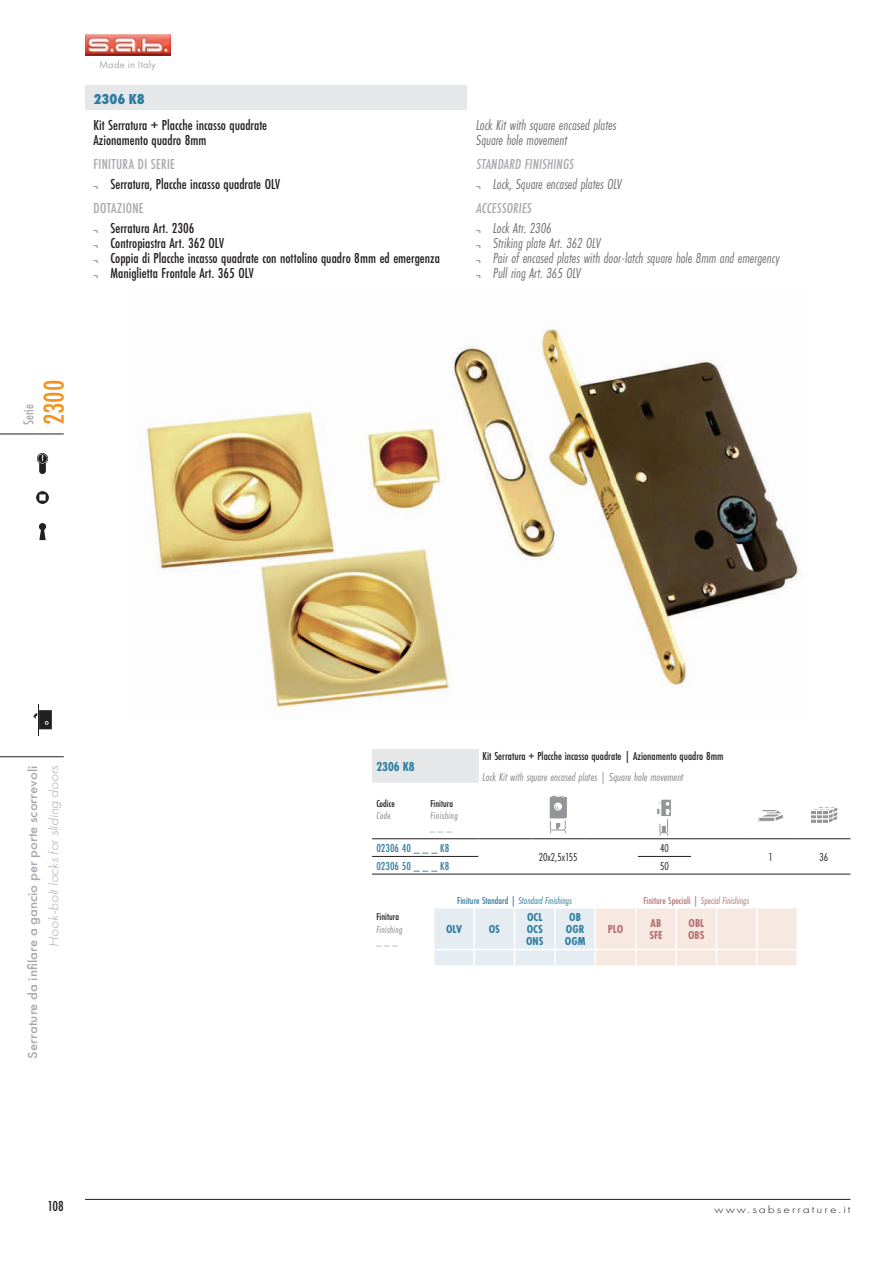
<style>
.page{position:relative;width:893px;height:1263px;background:#fff}
.page>*{position:absolute;margin:0;border:0;box-sizing:border-box;transform-origin:0 0}
.t1{font:500 30px "Futura PT Cond";color:#f6911e}
.TabINT_DescrITA{font:500 15px "Futura PT Cond";color:#231f20}
.TabINT_DescrING{font:italic 15px "Futura PT Cond";color:#6c6d70}
.TabINT_TitolettoITA{font:500 15px "Futura PT Cond";letter-spacing:.015em;color:#a8a9ad}
.TabINT_TitolettoING{font:italic 500 15px "Futura PT Cond";letter-spacing:.01em;color:#a8a9ad}
.TabINT_CodiceCatalog{font:800 15px "Futura PT Cond";letter-spacing:-.005em;color:#2d7da0}
.t2{font:500 13.5px "Futura PT";color:#a8a9ad;scale:1.1 1}
.t3{font:italic 300 13.5px "Futura PT";color:#a8a9ad;scale:1.1 1}
.TabART_CodiceCatalog{font:700 13.5px "Futura PT Cond";color:#2d7da0}
.TabART_DescrITA{font:500 12px "Futura PT Cond";color:#231f20}
.TabART_DescrING{font:italic 12px "Futura PT Cond";letter-spacing:.005em;color:#808285}
.TabDIM_Codice{font:500 12px "Futura PT Cond";color:#2d7da0}
.TabPrFIN_TitoloStd{font:700 12px "Futura PT Cond";color:#2d7da0}
.TabDIM_Valore{font:12px "Futura PT Cond";color:#231f20}
.TabPrFIN_TitoloSpec{font:700 12px "Futura PT Cond";color:#b67071}
.t4{font:300 10.8px "Futura PT";letter-spacing:.15em;color:#231f20;scale:1.25 1}
.TabPrFIN_TitolettoSt{font:italic 10.5px "Futura PT Cond";color:#2d7da0}
.TabPrFIN_TitolettoSp{font:500 10.5px "Futura PT Cond";color:#b67071}
.TabDIM_Titolo{font:italic 10.5px "Futura PT Cond";letter-spacing:.04em;color:#808285}
.TabDIM_Titolo-2{font:500 10.5px "Futura PT Cond";color:#231f20}
.t5{font:10.5px "Futura PT";letter-spacing:.02em;color:#a8a9ad}
.s1{font-weight:400;font-style:italic;font-size:9px}
.s2{font-size:9px;color:#231f20}
.s3{font-weight:500;font-style:normal}
.s4{font-weight:400;font-style:italic}
</style>
<div class="page">
<img style="left:85px;top:34px;width:85px;height:21px">
<hr style="left:85px;top:1199px;width:765px;height:1px;background:#231f20">
<hr style="left:0;top:756px;width:64px;height:1px;background:#231f20">
<hr style="left:0;top:434px;width:64px;height:1px;background:#231f20">
<hr style="left:38px;top:704px;width:1px;height:32px;background:#231f20">
<svg style="left:33px;top:710px;width:19px;height:19px"></svg>
<svg style="left:37px;top:453px;width:11px;height:21px"></svg>
<svg style="left:36px;top:491px;width:13px;height:13px"></svg>
<svg style="left:39px;top:523px;width:7px;height:17px"></svg>
<div style="left:85px;top:86px;width:383px;height:24px;background:#e6e7e9"></div>
<hr style="left:467px;top:85px;width:384px;height:2px;background:#fff">
<svg style="left:467px;top:87px;width:1px;height:23px"></svg>
<img style="left:140px;top:329px;width:658px;height:380px">
<div style="left:372px;top:749px;width:106px;height:34px;background:#e6e7e9"></div>
<hr style="left:478px;top:838px;width:53px;height:1px;background:#231f20">
<hr style="left:531px;top:838px;width:54px;height:1px;background:#231f20">
<hr style="left:585px;top:838px;width:53px;height:1px;background:#231f20">
<hr style="left:638px;top:838px;width:53px;height:1px;background:#231f20">
<hr style="left:691px;top:838px;width:53px;height:1px;background:#231f20">
<hr style="left:744px;top:838px;width:53px;height:1px;background:#231f20">
<hr style="left:797px;top:838px;width:53px;height:1px;background:#231f20">
<hr style="left:372px;top:838px;width:106px;height:1px;background:#231f20">
<hr style="left:638px;top:856px;width:53px;height:1px;background:#231f20">
<hr style="left:372px;top:856px;width:106px;height:1px;background:#231f20">
<hr style="left:372px;top:874px;width:106px;height:1px;background:#231f20">
<hr style="left:478px;top:874px;width:53px;height:1px;background:#231f20">
<hr style="left:531px;top:874px;width:54px;height:1px;background:#231f20">
<hr style="left:585px;top:874px;width:53px;height:1px;background:#231f20">
<hr style="left:638px;top:874px;width:53px;height:1px;background:#231f20">
<hr style="left:691px;top:874px;width:53px;height:1px;background:#231f20">
<hr style="left:744px;top:874px;width:53px;height:1px;background:#231f20">
<hr style="left:797px;top:874px;width:53px;height:1px;background:#231f20">
<svg style="left:548px;top:796px;width:20px;height:37px"></svg>
<svg style="left:670px;top:799px;width:1px;height:17px"></svg>
<svg style="left:657px;top:799px;width:13px;height:37px"></svg>
<svg style="left:758px;top:810px;width:25px;height:12px"></svg>
<svg style="left:811px;top:807px;width:27px;height:16px"></svg>
<svg style="left:434px;top:908px;width:363px;height:57px;background:#f0ecea"></svg>
<p class="t5" style="left:99px;top:58px;width:59px">Made in Italy</p>
<p class="TabINT_CodiceCatalog" style="left:94px;top:90px;width:53px">2306 K8</p>
<p class="TabINT_DescrITA" style="left:94px;top:116px;width:175px">Kit Serratura + Placche incasso quadrate</p>
<p class="TabINT_DescrITA" style="left:94px;top:131px;width:115px">Azionamento quadro 8mm</p>
<p class="TabINT_DescrING" style="left:476px;top:116px;width:142px">Lock Kit with square encased plates</p>
<p class="TabINT_DescrING" style="left:476px;top:131px;width:93px">Square hole movement</p>
<p class="TabINT_TitolettoITA" style="left:94px;top:155px;width:83px">FINITURA DI SERIE</p>
<p class="TabINT_TitolettoING" style="left:476px;top:155px;width:99px">STANDARD FINISHINGS</p>
<p class="TabINT_DescrITA" style="left:94px;top:175px;width:188px"><span class="s1">¬</span> Serratura, Placche incasso quadrate OLV</p>
<p class="TabINT_DescrING" style="left:476px;top:176px;width:147px"><span class="s2">¬</span> Lock, Square encased plates OLV</p>
<p class="TabINT_TitolettoITA" style="left:94px;top:199px;width:52px">DOTAZIONE</p>
<p class="TabINT_TitolettoING" style="left:476px;top:199px;width:57px">ACCESSORIES</p>
<p class="TabINT_DescrITA" style="left:94px;top:219px;width:103px"><span class="s1">¬</span> Serratura Art. 2306</p>
<p class="TabINT_DescrITA" style="left:94px;top:234px;width:132px"><span class="s1">¬</span> Contropiastra Art. 362 OLV</p>
<p class="TabINT_DescrITA" style="left:94px;top:249px;width:348px"><span class="s1">¬</span> Coppia di Placche incasso quadrate con nottolino quadro 8mm ed emergenza</p>
<p class="TabINT_DescrITA" style="left:94px;top:264px;width:162px"><span class="s1">¬</span> Maniglietta Frontale Art. 365 OLV</p>
<p class="TabINT_DescrING" style="left:476px;top:220px;width:77px"><span class="s2">¬</span> Lock Atr. 2306</p>
<p class="TabINT_DescrING" style="left:476px;top:235px;width:126px"><span class="s2">¬</span> Striking plate Art. 362 OLV</p>
<p class="TabINT_DescrING" style="left:476px;top:250px;width:305px"><span class="s2">¬</span> Pair of encased plates with door-latch square hole 8mm and emergency</p>
<p class="TabINT_DescrING" style="left:476px;top:265px;width:106px"><span class="s2">¬</span> Pull ring Art. 365 OLV</p>
<p class="TabINT_TitolettoITA" style="left:20px;top:425px;width:22px;rotate:-90deg">Serie</p>
<h1 class="t1" style="left:36px;top:425px;width:47px;rotate:-90deg">2300</h1>
<p class="t2" style="left:24px;top:1059px;width:268px;rotate:-90deg">Serrature da infilare a gancio per porte scorrevoli</p>
<p class="t3" style="left:46px;top:946px;width:166px;rotate:-90deg">Hook-bolt locks for sliding doors</p>
<p class="TabART_CodiceCatalog" style="left:376px;top:759px;width:40px">2306 K8</p>
<p class="TabART_DescrITA" style="left:483px;top:749px;width:243px">Kit Serratura + Placche incasso quadrate | Azionamento quadro 8mm</p>
<p class="TabART_DescrING" style="left:483px;top:770px;width:203px">Lock Kit with square encased plates | Square hole movement</p>
<p class="TabDIM_Titolo-2" style="left:376px;top:798px;width:20px">Codice</p>
<p class="TabDIM_Titolo-2" style="left:430px;top:798px;width:24px">Finitura</p>
<p class="TabDIM_Titolo" style="left:376px;top:810px;width:16px">Code</p>
<p class="TabDIM_Titolo" style="left:430px;top:810px;width:29px">Finishing</p>
<p class="TabDIM_Titolo" style="left:430px;top:822px;width:23px">_ _ _</p>
<p class="TabDIM_Codice" style="left:376px;top:841px;width:74px">02306 40 _ _ _ K8</p>
<p class="TabDIM_Valore" style="left:660px;top:841px;width:10px">40</p>
<p class="TabDIM_Valore" style="left:539px;top:850px;width:40px">20x2,5x155</p>
<p class="TabDIM_Codice" style="left:376px;top:859px;width:74px">02306 50 _ _ _ K8</p>
<p class="TabDIM_Valore" style="left:660px;top:859px;width:10px">50</p>
<p class="TabPrFIN_TitolettoSt" style="left:457px;top:894px;width:116px"><span class="s3">Finiture Standard |</span> Standard Finishings</p>
<p class="TabPrFIN_TitolettoSp" style="left:643px;top:894px;width:107px">Finiture Speciali | <span class="s4">Special Finishings</span></p>
<p class="TabDIM_Titolo-2" style="left:376px;top:910px;width:24px">Finitura</p>
<p class="TabDIM_Titolo" style="left:376px;top:923px;width:28px">Finishing</p>
<p class="TabDIM_Titolo" style="left:376px;top:936px;width:23px">_ _ _</p>
<p class="TabPrFIN_TitoloStd" style="left:527px;top:910px;width:17px">OCL</p>
<p class="TabPrFIN_TitoloStd" style="left:527px;top:922px;width:18px">OCS</p>
<p class="TabPrFIN_TitoloStd" style="left:526px;top:934px;width:19px">ONS</p>
<p class="TabPrFIN_TitoloStd" style="left:569px;top:910px;width:13px">OB</p>
<p class="TabPrFIN_TitoloStd" style="left:566px;top:922px;width:20px">OGR</p>
<p class="TabPrFIN_TitoloStd" style="left:565px;top:934px;width:22px">OGM</p>
<p class="TabPrFIN_TitoloSpec" style="left:688px;top:916px;width:17px">OBL</p>
<p class="TabPrFIN_TitoloSpec" style="left:688px;top:928px;width:18px">OBS</p>
<p class="TabPrFIN_TitoloSpec" style="left:651px;top:916px;width:12px">AB</p>
<p class="TabPrFIN_TitoloSpec" style="left:649px;top:928px;width:15px">SFE</p>
<p class="TabPrFIN_TitoloStd" style="left:446px;top:922px;width:17px">OLV</p>
<p class="TabPrFIN_TitoloStd" style="left:489px;top:922px;width:13px">OS</p>
<p class="TabPrFIN_TitoloSpec" style="left:608px;top:922px;width:17px">PLO</p>
<p class="TabDIM_Valore" style="left:768px;top:850px;width:6px">1</p>
<p class="TabDIM_Valore" style="left:819px;top:850px;width:10px">36</p>
<p class="TabINT_DescrITA" style="left:47px;top:1197px;width:18px">108</p>
<p class="t4" style="left:715px;top:1203px;width:110px">www.sabserrature.it</p>
</div>
